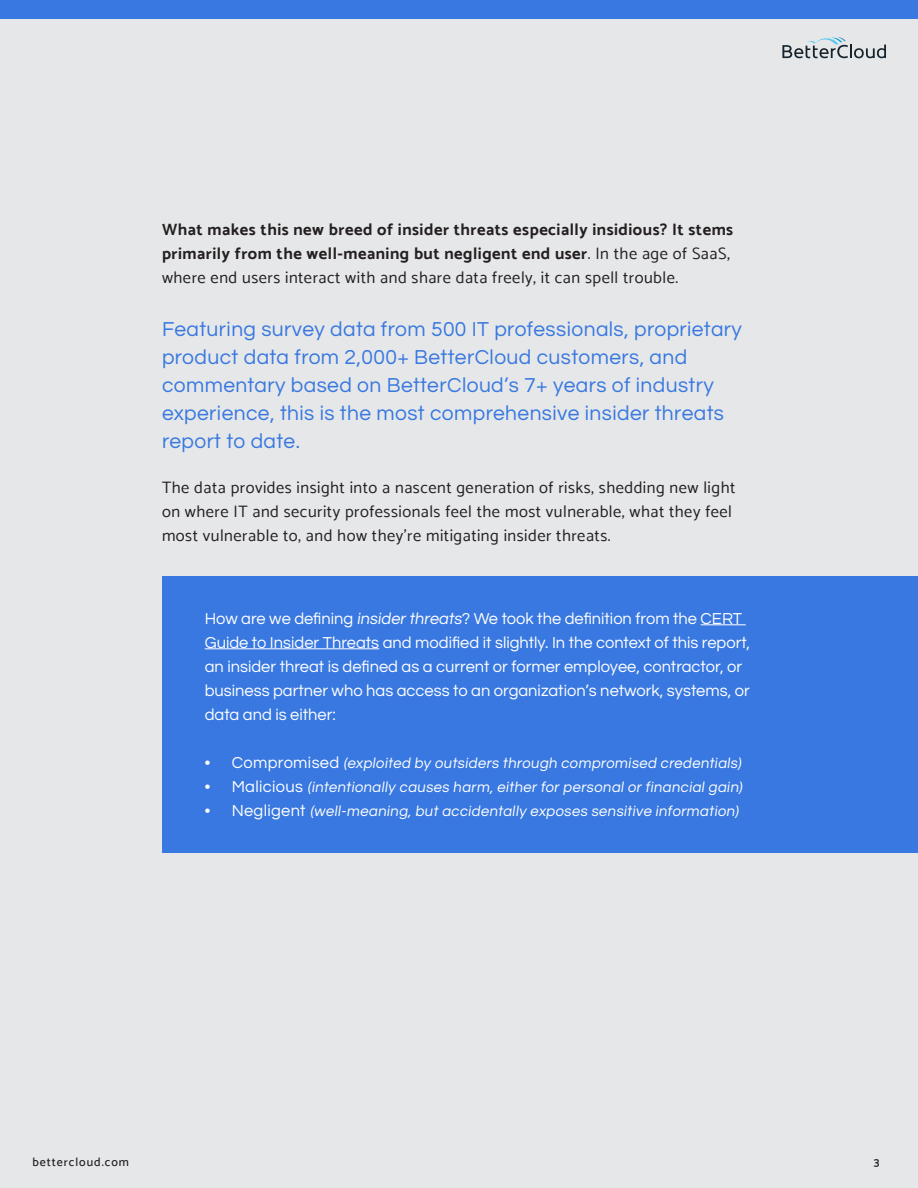
<style>
.page{position:relative;width:918px;height:1188px;background:#fff}
.page>*{position:absolute;margin:0;border:0;box-sizing:border-box;transform-origin:0 0}
.t1{font:21px/28.2px "Questrial";letter-spacing:.02em;color:#3878e0}
.t2{font:16.5px/24px "Questrial";color:#fff}
.t3{font:16.5px/24px "Catamaran";letter-spacing:.03em;color:#231f20}
.t4{font:700 16.5px/24px "Catamaran";letter-spacing:.03em;color:#231f20}
.t5{font:15px "Questrial";color:#fff}
.t6{font:500 12px "Catamaran";letter-spacing:.08em;color:#231f20}
.t7{font:600 12px "Catamaran";color:#231f20}
.s1{font-weight:400}
.s2{font-size:16.5px}
</style>
<div class="page">
<div style="left:0;top:0;width:918px;height:20px;background:#3878e0"></div>
<div style="left:0;top:20px;width:918px;height:1168px;background:#e6e7e9"></div>
<svg style="left:782px;top:37px;width:104px;height:21px"></svg>
<div style="left:162px;top:576px;width:756px;height:276px;background:#3878e0"></div>
<hr style="left:701px;top:624px;width:45px;height:1px;background:#fff">
<hr style="left:205px;top:648px;width:174px;height:1px;background:#fff">
<p class="t4" style="left:162px;top:218px;width:573px">What makes this new breed of insider threats especially insidious? It stems primarily from the well-meaning but negligent end user<span class="s1">. In the age of SaaS, where end users interact with and share data freely, it can spell trouble.</span></p>
<p class="t1" style="left:162px;top:315px;width:582px">Featuring survey data from 500 IT professionals, proprietary product data from 2,000+ BetterCloud customers, and commentary based on BetterCloud’s 7+ years of industry experience, this is the most comprehensive insider threats report to date.</p>
<p class="t3" style="left:162px;top:476px;width:575px">The data provides insight into a nascent generation of risks, shedding new light on where IT and security professionals feel the most vulnerable, what they feel most vulnerable to, and how they’re mitigating insider threats.</p>
<p class="t2" style="left:205px;top:607px;width:547px">How are we defining insider threats? We took the definition from the CERT Guide to Insider Threats and modified it slightly. In the context of this report, an insider threat is defined as a current or former employee, contractor, or business partner who has access to an organization’s network, systems, or data and is either:</p>
<p class="t5" style="left:205px;top:755px;width:540px"><span class="s2">• Compromised</span> (exploited by outsiders through compromised credentials)</p>
<p class="t5" style="left:205px;top:779px;width:541px"><span class="s2">• Malicious</span> (intentionally causes harm, either for personal or financial gain)</p>
<p class="t5" style="left:205px;top:803px;width:537px"><span class="s2">• Negligent</span> (well-meaning, but accidentally exposes sensitive information)</p>
<p class="t6" style="left:32px;top:1155px;width:98px">bettercloud.com</p>
<p class="t7" style="left:874px;top:1155px;width:7px">3</p>
</div>
